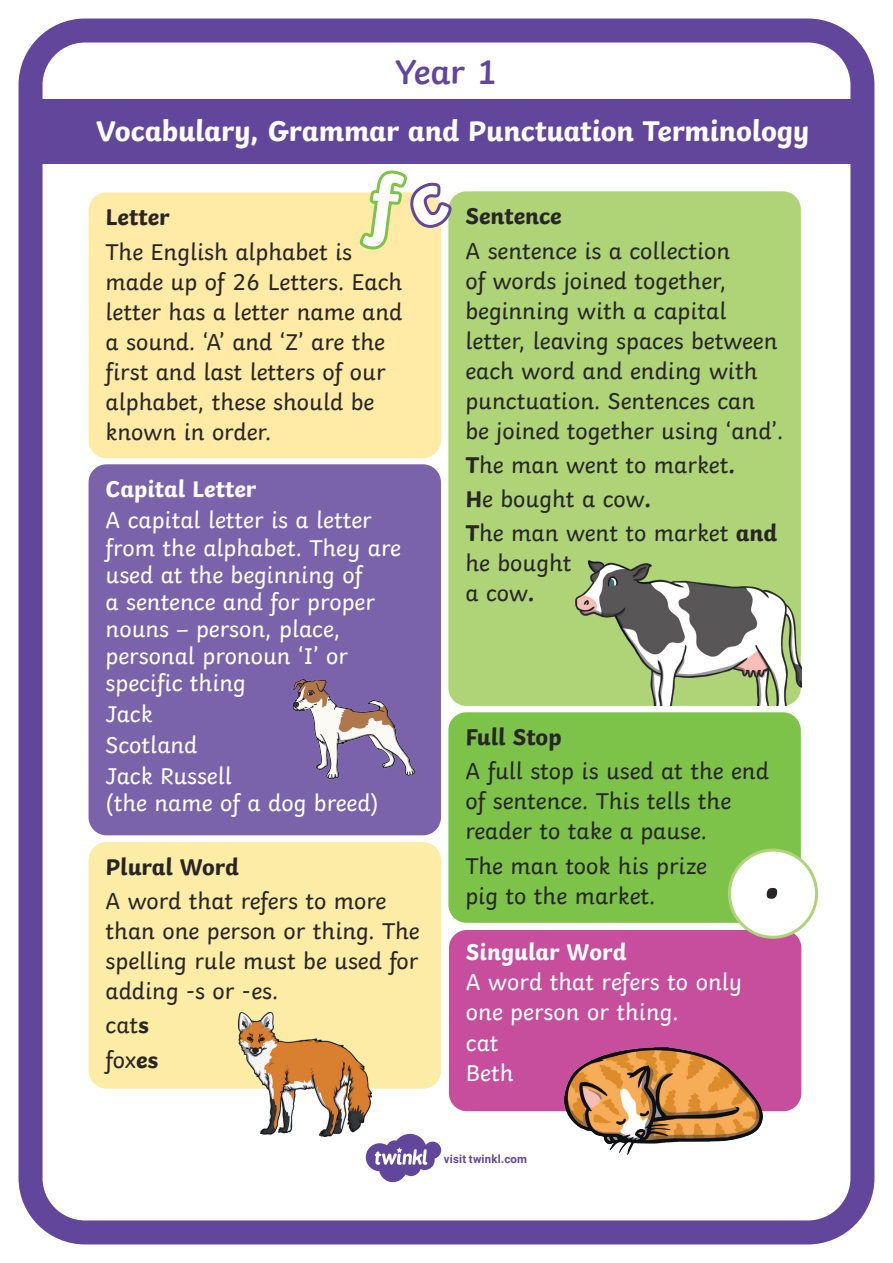
<style>
.page{position:relative;width:893px;height:1263px;background:#fff}
.page>*{position:absolute;margin:0;border:0;box-sizing:border-box;transform-origin:0 0}
.Heading_1{font:700 67.5px "Twinkl";color:#282526}
.t1{font:600 36px "Twinkl";color:#62469c}
.t2{font:700 30px "Twinkl";letter-spacing:-.005em;color:#fff}
.KS1_Body_Copy{font:24px/30px "Twinkl";color:#282526}
.KS1_Body_Copy-2{font:24px/27px "Twinkl";color:#fff}
.KS1_Body_Copy-3{font:700 24px "Twinkl";color:#282526}
.KS1_Body_Copy-4{font:700 24px "Twinkl";color:#fff}
.Logo_URL_-_Colour{font:700 11.4px "Roboto";letter-spacing:.02em;color:#62469c}
.s1{font-weight:700}
</style>
<div class="page">
<div style="left:32px;top:99px;width:827px;height:65px;background:#62469c"></div>
<div style="left:448px;top:712px;width:353px;height:211px;background:#7dc34a;border-radius:18px"></div>
<div style="left:89px;top:842px;width:352px;height:247px;background:#fceca5;border-radius:18px"></div>
<div style="left:89px;top:464px;width:352px;height:371px;background:#7a63ab;border-radius:18px"></div>
<img style="left:294px;top:680px;width:120px;height:99px">
<div style="left:448px;top:191px;width:353px;height:515px;background:#aed477;border-radius:18px"></div>
<img style="left:576px;top:560px;width:225px;height:146px">
<div style="left:89px;top:192px;width:352px;height:266px;background:#ffeba5;border-radius:18px"></div>
<div style="left:449px;top:930px;width:352px;height:181px;background:#c74d9d;border-radius:18px"></div>
<img style="left:564px;top:1047px;width:198px;height:107px">
<img style="left:239px;top:1013px;width:133px;height:124px">
<div style="left:729px;top:850px;width:88px;height:87px;background:#fff;border-radius:50%"></div>
<div style="left:728px;top:848px;width:90px;height:91px;border:3px solid #aed477;border-radius:50%"></div>
<div style="left:19px;top:19px;width:855px;height:1225px;border:24px solid #62469c;border-radius:55px"></div>
<svg style="left:366px;top:1134px;width:75px;height:48px"></svg>
<svg style="left:363px;top:192px;width:89px;height:57px"></svg>
<p class="t1" style="left:395px;top:43px;width:103px">Year 1</p>
<p class="t2" style="left:96px;top:106px;width:715px">Vocabulary, Grammar and Punctuation Terminology</p>
<p class="KS1_Body_Copy-3" style="left:106px;top:197px;width:66px">Letter</p>
<p class="KS1_Body_Copy" style="left:106px;top:234px;width:298px">The English alphabet is made up of 26 Letters. Each letter has a letter name and a sound. ‘A’ and ‘Z’ are the first and last letters of our alphabet, these should be known in order.</p>
<p class="KS1_Body_Copy-4" style="left:106px;top:469px;width:152px">Capital Letter</p>
<p class="KS1_Body_Copy-2" style="left:106px;top:505px;width:297px">A capital letter is a letter from the alphabet. They are used at the beginning of<br>a sentence and for proper nouns – person, place, personal pronoun ‘I’ or specific thing</p>
<p class="KS1_Body_Copy-2" style="left:106px;top:698px;width:49px">Jack</p>
<p class="KS1_Body_Copy-2" style="left:106px;top:729px;width:93px">Scotland</p>
<p class="KS1_Body_Copy-2" style="left:106px;top:760px;width:275px">Jack Russell<br>(the name of a dog breed)</p>
<p class="KS1_Body_Copy-3" style="left:106px;top:847px;width:135px">Plural Word</p>
<p class="KS1_Body_Copy" style="left:106px;top:884px;width:316px">A word that refers to more than one person or thing. The spelling rule must be used for adding -s or -es.</p>
<p class="KS1_Body_Copy" style="left:106px;top:1008px;width:45px">cat<span class="s1">s</span></p>
<p class="KS1_Body_Copy" style="left:106px;top:1042px;width:54px">fox<span class="s1">es</span></p>
<p class="KS1_Body_Copy-3" style="left:465px;top:196px;width:98px">Sentence</p>
<p class="KS1_Body_Copy" style="left:465px;top:233px;width:319px">A sentence is a collection<br>of words joined together, beginning with a capital letter, leaving spaces between each word and ending with punctuation. Sentences can be joined together using ‘and’.</p>
<p class="KS1_Body_Copy" style="left:465px;top:448px;width:271px"><span class="s1">T</span>he man went to market<span class="s1">.</span></p>
<p class="KS1_Body_Copy" style="left:465px;top:482px;width:187px"><span class="s1">H</span>e bought a cow<span class="s1">.</span></p>
<p class="KS1_Body_Copy" style="left:465px;top:516px;width:313px"><span class="s1">T</span>he man went to market <span class="s1">and </span>he bought<br>a cow<span class="s1">.</span></p>
<p class="KS1_Body_Copy-3" style="left:465px;top:717px;width:98px">Full Stop</p>
<p class="KS1_Body_Copy" style="left:465px;top:754px;width:305px">A full stop is used at the end of sentence. This tells the reader to take a pause.</p>
<p class="KS1_Body_Copy" style="left:465px;top:848px;width:243px">The man took his prize pig to the market.</p>
<p class="Heading_1" style="left:763px;top:819px;width:21px">.</p>
<p class="KS1_Body_Copy-2" style="left:466px;top:935px;width:278px;line-height:30.2px"><span class="s1">Singular Word<br></span>A word that refers to only one person or thing.<br>cat<br>Beth</p>
<p class="Logo_URL_-_Colour" style="left:444px;top:1151px;width:85px">visit twinkl.com</p>
</div>
